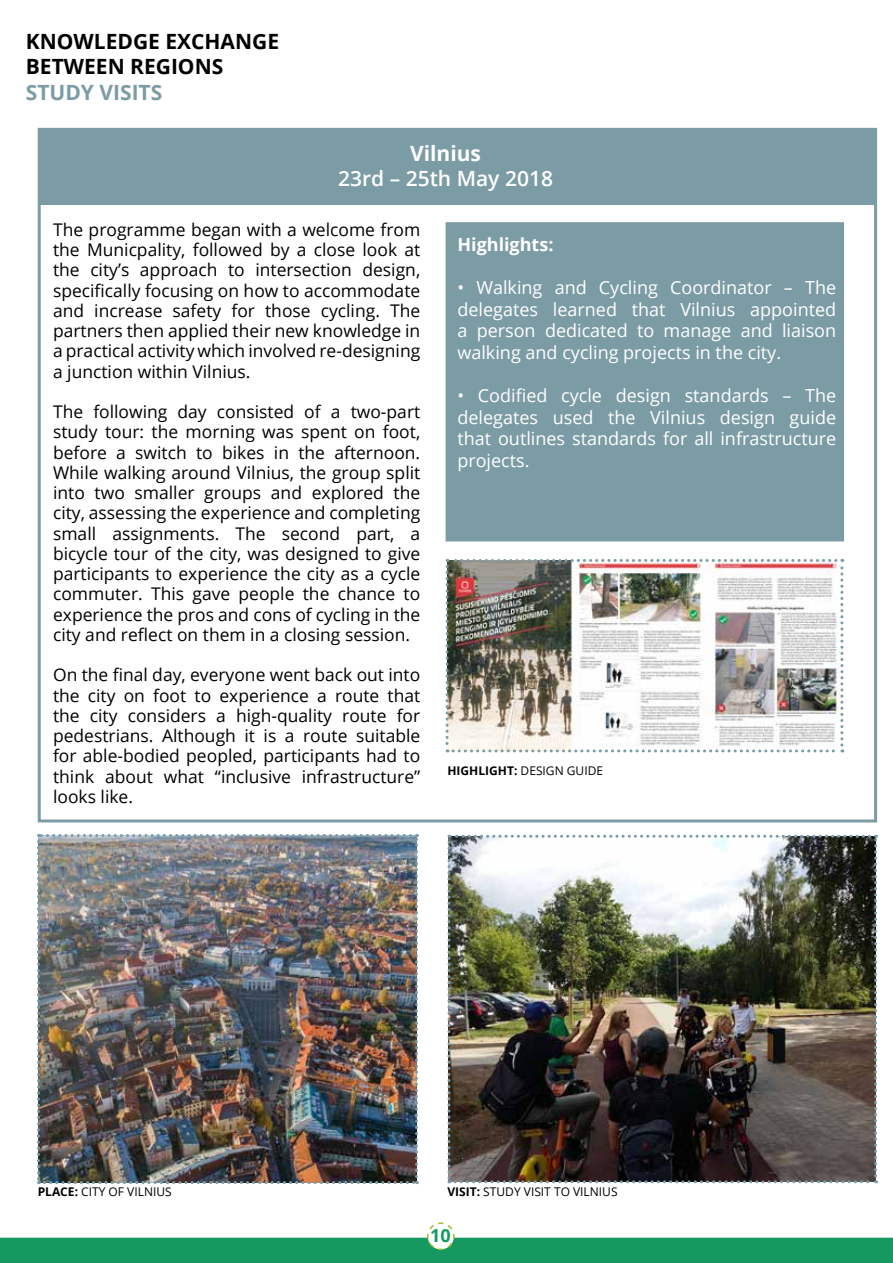
<style>
.page{position:relative;width:893px;height:1263px;background:#fff}
.page>*{position:absolute;margin:0;border:0;box-sizing:border-box;transform-origin:0 0}
.t1{font:700 21px/25.2px "Open Sans";color:#000}
.t2{font:600 21px "Open Sans";color:#fff}
.t3{font:700 21px "Open Sans";color:#7c9ca5}
.t4{font:700 21px "Open Sans";color:#fff}
.t5{font:18px/21.6px "Open Sans";color:#fff;text-align:justify}
.t6{font:700 18px "Open Sans";color:#fff}
.t7{font:700 18px "Open Sans";color:#159961}
.t8{font:17.4px/20.2px "Open Sans";color:#000;text-align:justify}
.t9{font:12px "Open Sans";color:#000}
.s1{font-weight:700}
</style>
<div class="page">
<div style="left:0;top:1238px;width:893px;height:25px;background:#159961"></div>
<svg style="left:426px;top:1222px;width:29px;height:29px"></svg>
<div style="left:39px;top:129px;width:837px;height:76px;background:#7c9ca5"></div>
<img style="left:37px;top:834px;width:381px;height:350px">
<img style="left:447px;top:835px;width:430px;height:348px">
<img style="left:446px;top:559px;width:397px;height:193px">
<div style="left:446px;top:222px;width:398px;height:319px;background:#7c9ca5"></div>
<p class="t1" style="left:26px;top:28px;width:255px">KNOWLEDGE EXCHANGE<br>BETWEEN REGIONS</p>
<p class="t3" style="left:26px;top:77px;width:138px">STUDY VISITS</p>
<p class="t4" style="left:410px;top:138px;width:72px">Vilnius</p>
<p class="t2" style="left:338px;top:164px;width:216px">23rd – 25th May 2018</p>
<p class="t8" style="left:53px;top:219px;width:369px">The programme began with a welcome from the Municpality, followed by a close look at the city’s approach to intersection design, specifically focusing on how to accommodate and increase safety for those cycling. The partners then applied their new knowledge in a practical activity which involved re-designing a junction within Vilnius.</p>
<p class="t8" style="left:53px;top:401px;width:369px">The following day consisted of a two-part study tour: the morning was spent on foot, before a switch to bikes in the afternoon.<br>While walking around Vilnius, the group split into two smaller groups and explored the city, assessing the experience and completing small assignments. The second part, a bicycle tour of the city, was designed to give participants to experience the city as a cycle commuter. This gave people the chance to experience the pros and cons of cycling in the city and reflect on them in a closing session.</p>
<p class="t8" style="left:53px;top:664px;width:369px">On the final day, everyone went back out into the city on foot to experience a route that the city considers a high-quality route for pedestrians. Although it is a route suitable for able-bodied peopled, participants had to think about what “inclusive infrastructure” looks like.</p>
<p class="t6" style="left:457px;top:232px;width:98px">Highlights:</p>
<p class="t5" style="left:457px;top:276px;width:380px">• Walking and Cycling Coordinator – The delegates learned that Vilnius appointed a person dedicated to manage and liaison walking and cycling projects in the city.</p>
<p class="t5" style="left:457px;top:384px;width:380px">• Codified cycle design standards – The delegates used the Vilnius design guide that outlines standards for all infrastructure projects.</p>
<p class="t9" style="left:447px;top:762px;width:157px"><span class="s1">HIGHLIGHT:</span> DESIGN GUIDE</p>
<p class="t9" style="left:38px;top:1184px;width:135px"><span class="s1">PLACE:</span> CITY OF VILNIUS</p>
<p class="t9" style="left:447px;top:1184px;width:172px"><span class="s1">VISIT:</span> STUDY VISIT TO VILNIUS</p>
<p class="t7" style="left:430px;top:1223px;width:22px">10</p>
</div>
